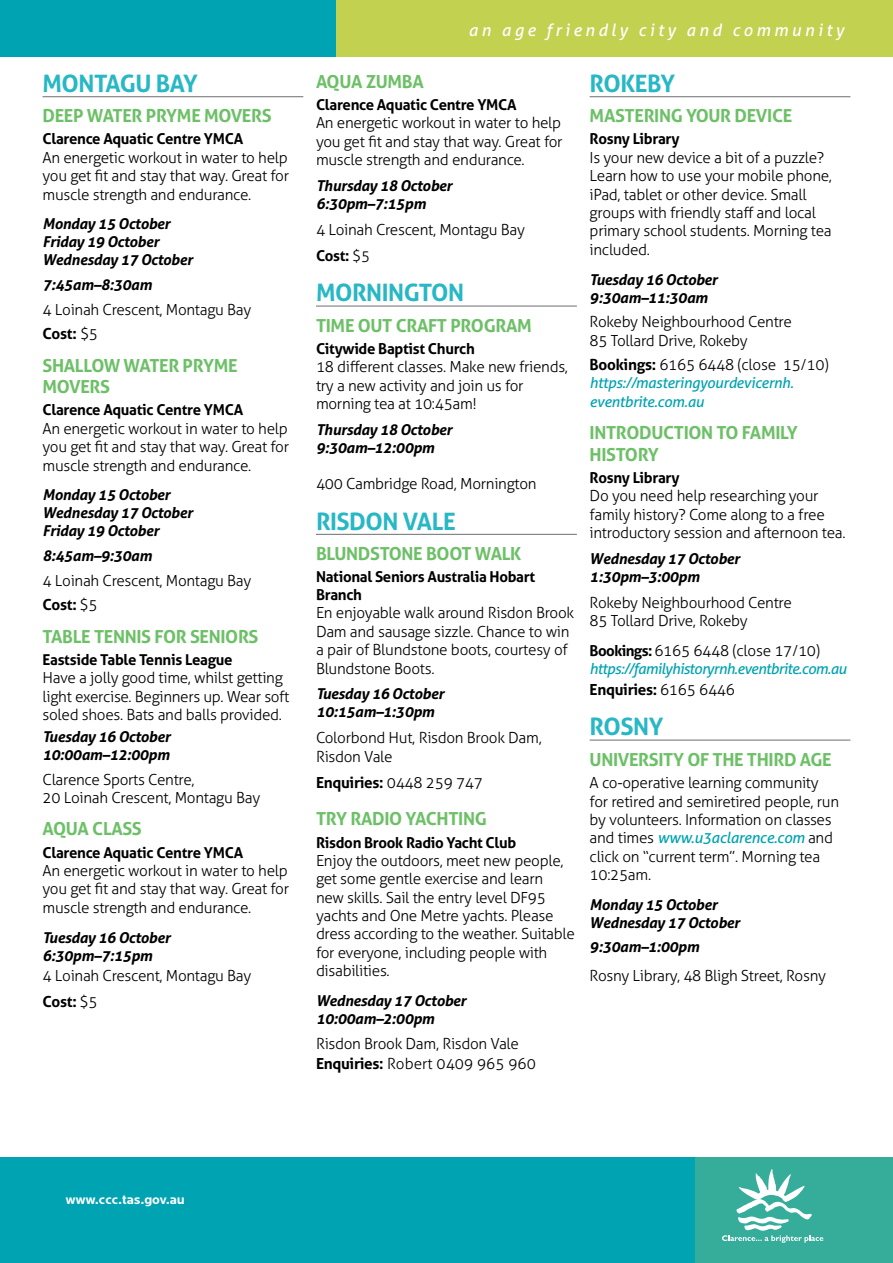
<style>
.page{position:relative;width:893px;height:1263px;background:#fff}
.page>*{position:absolute;margin:0;border:0;box-sizing:border-box;transform-origin:0 0}
.SPOT_H2{font:700 24px "Aller";letter-spacing:-.02em;color:#28b7c5}
.BLUE_Heading{font:700 24px "Aller";letter-spacing:-.02em;color:#28b7c5}
.GREEEN_HEADING{font:700 18px/21.6px "Aller";letter-spacing:-.02em;color:#6dc067}
.t1{font:italic 16.95px "Aller";letter-spacing:.2em;color:#fff}
.Main_Text_10pt_Aller{font:300 15.3px/18.3px "Aller";letter-spacing:-.02em;color:#000}
.SPOT_italic_dates{font:300 15.3px/18.3px "Aller";letter-spacing:-.02em;color:#000}
.SPOT_PLace{font:300 15.3px/18.3px "Aller";letter-spacing:-.02em;color:#000}
.Main_Text_10pt_Aller-2{font:700 15.3px "Aller";letter-spacing:-.02em;color:#000}
.GREEEN_HEADING-2{font:300 15.3px "Aller";letter-spacing:-.02em;color:#000}
.Main_Text_10pt_Aller-3{font:300 15.3px "Aller";color:#000}
.SPOT_italic_dates-2{font:700 15.3px "Aller";letter-spacing:-.02em;color:#000}
.SPOT_italic_dates-3{font:italic 700 15px/18px "Aller";letter-spacing:-.02em;color:#000}
.SPOT_PLace-2{font:700 15px/18px "Aller";letter-spacing:-.02em;color:#000}
.Main_Text_10pt_Aller-4{font:italic 700 15px/18px "Aller";letter-spacing:-.02em;color:#000}
.SPOT_italic_dates-4{font:italic 15px/18.3px "Aller";letter-spacing:-.02em;color:#00a3b2}
.SPOT_italic_dates-5{font:italic 15px "Aller";letter-spacing:-.04em;color:#00a3b2}
.Main_Text_10pt_Aller-5{font:700 15px "Aller";color:#000}
.t2{font:700 13.5px "Locator";letter-spacing:-.01em;color:#fff}
.s1{font-weight:300}
.s2{font-weight:700}
.s3{font-weight:700;font-size:15px}
.s4{font-weight:400;font-style:italic;color:#00a3b2}
</style>
<div class="page">
<div style="left:0;top:1157px;width:699px;height:106px;background:#00a3b2"></div>
<div style="left:695px;top:1157px;width:198px;height:106px;background:#36ad9a"></div>
<div style="left:336px;top:0;width:557px;height:56px;background:#c2d14f"></div>
<div style="left:0;top:0;width:336px;height:56px;background:#00a3b2"></div>
<hr style="left:43px;top:96px;width:260px;height:1px;background:#6d6e71">
<hr style="left:316px;top:306px;width:261px;height:1px;background:#6d6e71">
<hr style="left:316px;top:534px;width:261px;height:1px;background:#6d6e71">
<hr style="left:590px;top:96px;width:260px;height:1px;background:#6d6e71">
<hr style="left:590px;top:740px;width:260px;height:1px;background:#6d6e71">
<svg style="left:722px;top:1169px;width:101px;height:74px"></svg>
<p class="SPOT_H2" style="left:43px;top:69px;width:157px">MONTAGU BAY</p>
<p class="GREEEN_HEADING" style="left:43px;top:105px;width:231px">DEEP WATER PRYME MOVERS</p>
<p class="SPOT_PLace-2" style="left:43px;top:130px;width:202px">Clarence Aquatic Centre YMCA</p>
<p class="Main_Text_10pt_Aller" style="left:43px;top:148px;width:248px;text-align:justify">An energetic workout in water to help you get fit and stay that way. Great for muscle strength and endurance.</p>
<p class="SPOT_italic_dates-3" style="left:43px;top:215px;width:152px">Monday 15 October<br>Friday 19 October<br>Wednesday 17 October</p>
<p class="SPOT_italic_dates-3" style="left:43px;top:275px;width:111px">7:45am–8:30am</p>
<p class="SPOT_italic_dates" style="left:43px;top:300px;width:210px">4 Loinah Crescent, Montagu Bay</p>
<p class="SPOT_italic_dates-2" style="left:43px;top:324px;width:57px">Cost: <span class="s1">$5</span></p>
<p class="GREEEN_HEADING" style="left:43px;top:354px;width:197px">SHALLOW WATER PRYME<br>MOVERS</p>
<p class="SPOT_PLace-2" style="left:43px;top:401px;width:202px">Clarence Aquatic Centre YMCA</p>
<p class="Main_Text_10pt_Aller" style="left:43px;top:419px;width:248px;text-align:justify">An energetic workout in water to help you get fit and stay that way. Great for muscle strength and endurance.</p>
<p class="SPOT_italic_dates-3" style="left:43px;top:486px;width:152px">Monday 15 October<br>Wednesday 17 October<br>Friday 19 October</p>
<p class="SPOT_italic_dates-3" style="left:43px;top:546px;width:111px">8:45am–9:30am</p>
<p class="SPOT_italic_dates" style="left:43px;top:571px;width:210px">4 Loinah Crescent, Montagu Bay</p>
<p class="SPOT_italic_dates-2" style="left:43px;top:595px;width:57px">Cost: <span class="s1">$5</span></p>
<p class="GREEEN_HEADING" style="left:43px;top:625px;width:217px">TABLE TENNIS FOR SENIORS</p>
<p class="SPOT_PLace-2" style="left:43px;top:650px;width:192px">Eastside Table Tennis League</p>
<p class="SPOT_PLace" style="left:43px;top:669px;width:248px">Have a jolly good time, whilst getting light exercise. Beginners up. Wear soft soled shoes. Bats and balls provided.</p>
<p class="SPOT_italic_dates-3" style="left:43px;top:728px;width:129px">Tuesday 16 October<br>10:00am–12:00pm</p>
<p class="SPOT_italic_dates" style="left:43px;top:770px;width:219px">Clarence Sports Centre,<br>20 Loinah Crescent, Montagu Bay</p>
<p class="GREEEN_HEADING" style="left:43px;top:818px;width:101px">AQUA CLASS</p>
<p class="SPOT_PLace-2" style="left:43px;top:843px;width:202px">Clarence Aquatic Centre YMCA</p>
<p class="Main_Text_10pt_Aller" style="left:43px;top:861px;width:248px;text-align:justify">An energetic workout in water to help you get fit and stay that way. Great for muscle strength and endurance.</p>
<p class="SPOT_italic_dates-3" style="left:43px;top:928px;width:129px">Tuesday 16 October<br>6:30pm–7:15pm</p>
<p class="Main_Text_10pt_Aller" style="left:43px;top:967px;width:210px">4 Loinah Crescent, Montagu Bay</p>
<p class="Main_Text_10pt_Aller-2" style="left:43px;top:992px;width:57px">Cost: <span class="s1">$5</span></p>
<p class="t1" style="left:468px;top:19px;width:377px">an age friendly city and community</p>
<p class="GREEEN_HEADING" style="left:316px;top:70px;width:109px">AQUA ZUMBA</p>
<p class="SPOT_PLace-2" style="left:316px;top:96px;width:202px">Clarence Aquatic Centre YMCA</p>
<p class="Main_Text_10pt_Aller" style="left:316px;top:114px;width:248px;text-align:justify">An energetic workout in water to help you get fit and stay that way. Great for muscle strength and endurance.</p>
<p class="Main_Text_10pt_Aller-4" style="left:316px;top:176px;width:138px">Thursday 18 October<br>6:30pm–7:15pm</p>
<p class="Main_Text_10pt_Aller" style="left:316px;top:220px;width:210px">4 Loinah Crescent, Montagu Bay</p>
<p class="Main_Text_10pt_Aller-5" style="left:316px;top:246px;width:55px">Cost: <span class="s1">$5</span></p>
<p class="SPOT_H2" style="left:316px;top:278px;width:150px">MORNINGTON</p>
<p class="GREEEN_HEADING" style="left:316px;top:314px;width:217px">TIME OUT CRAFT PROGRAM</p>
<p class="SPOT_PLace-2" style="left:316px;top:339px;width:160px">Citywide Baptist Church</p>
<p class="Main_Text_10pt_Aller" style="left:316px;top:358px;width:254px">18 different classes. Make new friends, try a new activity and join us for morning tea at 10:45am!</p>
<p class="Main_Text_10pt_Aller-4" style="left:316px;top:420px;width:138px">Thursday 18 October<br>9:30am–12:00pm</p>
<p class="Main_Text_10pt_Aller" style="left:316px;top:474px;width:222px">400 Cambridge Road, Mornington</p>
<p class="SPOT_H2" style="left:316px;top:506px;width:141px">RISDON VALE</p>
<p class="GREEEN_HEADING" style="left:316px;top:542px;width:207px">BLUNDSTONE BOOT WALK</p>
<p class="SPOT_PLace-2" style="left:316px;top:568px;width:221px">National Seniors Australia Hobart<br>Branch</p>
<p class="Main_Text_10pt_Aller" style="left:316px;top:604px;width:260px">En enjoyable walk around Risdon Brook Dam and sausage sizzle. Chance to win a pair of Blundstone boots, courtesy of Blundstone Boots.</p>
<p class="Main_Text_10pt_Aller-4" style="left:316px;top:685px;width:129px">Tuesday 16 October<br>10:15am–1:30pm</p>
<p class="Main_Text_10pt_Aller" style="left:316px;top:729px;width:227px">Colorbond Hut, Risdon Brook Dam,<br>Risdon Vale</p>
<p class="Main_Text_10pt_Aller-2" style="left:316px;top:773px;width:168px">Enquiries: <span class="s1">0448 259 747</span></p>
<p class="GREEEN_HEADING" style="left:316px;top:808px;width:172px">TRY RADIO YACHTING</p>
<p class="SPOT_PLace-2" style="left:316px;top:833px;width:202px">Risdon Brook Radio Yacht Club</p>
<p class="Main_Text_10pt_Aller" style="left:316px;top:851px;width:260px">Enjoy the outdoors, meet new people, get some gentle exercise and learn<br>new skills. Sail the entry level DF95 yachts and One Metre yachts. Please dress according to the weather. Suitable for everyone, including people with disabilities.</p>
<p class="SPOT_italic_dates-3" style="left:316px;top:991px;width:152px">Wednesday 17 October<br>10:00am–2:00pm</p>
<p class="SPOT_italic_dates" style="left:316px;top:1034px;width:205px">Risdon Brook Dam, Risdon Vale</p>
<p class="Main_Text_10pt_Aller-3" style="left:316px;top:1055px;width:221px"><span class="s2">Enquiries:</span> Robert 0409 965 960</p>
<p class="SPOT_H2" style="left:590px;top:69px;width:87px">ROKEBY</p>
<p class="GREEEN_HEADING" style="left:590px;top:105px;width:204px">MASTERING YOUR DEVICE</p>
<p class="SPOT_PLace-2" style="left:590px;top:130px;width:91px">Rosny Library</p>
<p class="Main_Text_10pt_Aller" style="left:590px;top:148px;width:244px">Is your new device a bit of a puzzle?<br>Learn how to use your mobile phone, iPad, tablet or other device. Small groups with friendly staff and local primary school students. Morning tea included.</p>
<p class="SPOT_italic_dates-3" style="left:590px;top:270px;width:129px">Tuesday 16 October<br>9:30am–11:30am</p>
<p class="SPOT_italic_dates" style="left:590px;top:313px;width:204px">Rokeby Neighbourhood Centre<br>85 Tollard Drive, Rokeby</p>
<p class="SPOT_italic_dates" style="left:590px;top:356px;width:241px"><span class="s2">Bookings:</span> 6165 6448 (close 15/10)</p>
<p class="SPOT_italic_dates-4" style="left:590px;top:374px;width:205px">https://masteringyourdevicernh. eventbrite.com.au</p>
<p class="GREEEN_HEADING" style="left:590px;top:422px;width:210px">INTRODUCTION TO FAMILY<br>HISTORY</p>
<p class="SPOT_PLace-2" style="left:590px;top:468px;width:91px">Rosny Library</p>
<p class="Main_Text_10pt_Aller" style="left:590px;top:487px;width:257px">Do you need help researching your family history? Come along to a free introductory session and afternoon tea.</p>
<p class="Main_Text_10pt_Aller-4" style="left:590px;top:549px;width:152px">Wednesday 17 October<br>1:30pm–3:00pm</p>
<p class="Main_Text_10pt_Aller" style="left:590px;top:593px;width:204px">Rokeby Neighbourhood Centre<br>85 Tollard Drive, Rokeby</p>
<p class="SPOT_italic_dates" style="left:590px;top:642px;width:232px"><span class="s3">Bookings:</span>6165 6448 (close 17/10)</p>
<p class="SPOT_italic_dates-5" style="left:590px;top:660px;width:259px">https://familyhistoryrnh.eventbrite.com.au</p>
<p class="Main_Text_10pt_Aller-2" style="left:590px;top:680px;width:147px">Enquiries: <span class="s1">6165 6446</span></p>
<p class="BLUE_Heading" style="left:590px;top:712px;width:75px">ROSNY</p>
<p class="GREEEN_HEADING" style="left:590px;top:748px;width:244px">UNIVERSITY OF THE THIRD AGE</p>
<p class="Main_Text_10pt_Aller" style="left:590px;top:774px;width:251px">A co-operative learning community for retired and semiretired people, run by volunteers. Information on classes and times <span class="s4">www.u3aclarence.com</span> and click on “current term”. Morning tea<br>10:25am.</p>
<p class="SPOT_italic_dates-3" style="left:590px;top:895px;width:152px">Monday 15 October<br>Wednesday 17 October</p>
<p class="SPOT_italic_dates-3" style="left:590px;top:938px;width:111px">9:30am–1:00pm</p>
<p class="GREEEN_HEADING-2" style="left:590px;top:967px;width:238px">Rosny Library, 48 Bligh Street, Rosny</p>
<p class="t2" style="left:66px;top:1191px;width:121px">www.ccc.tas.gov.au</p>
</div>
